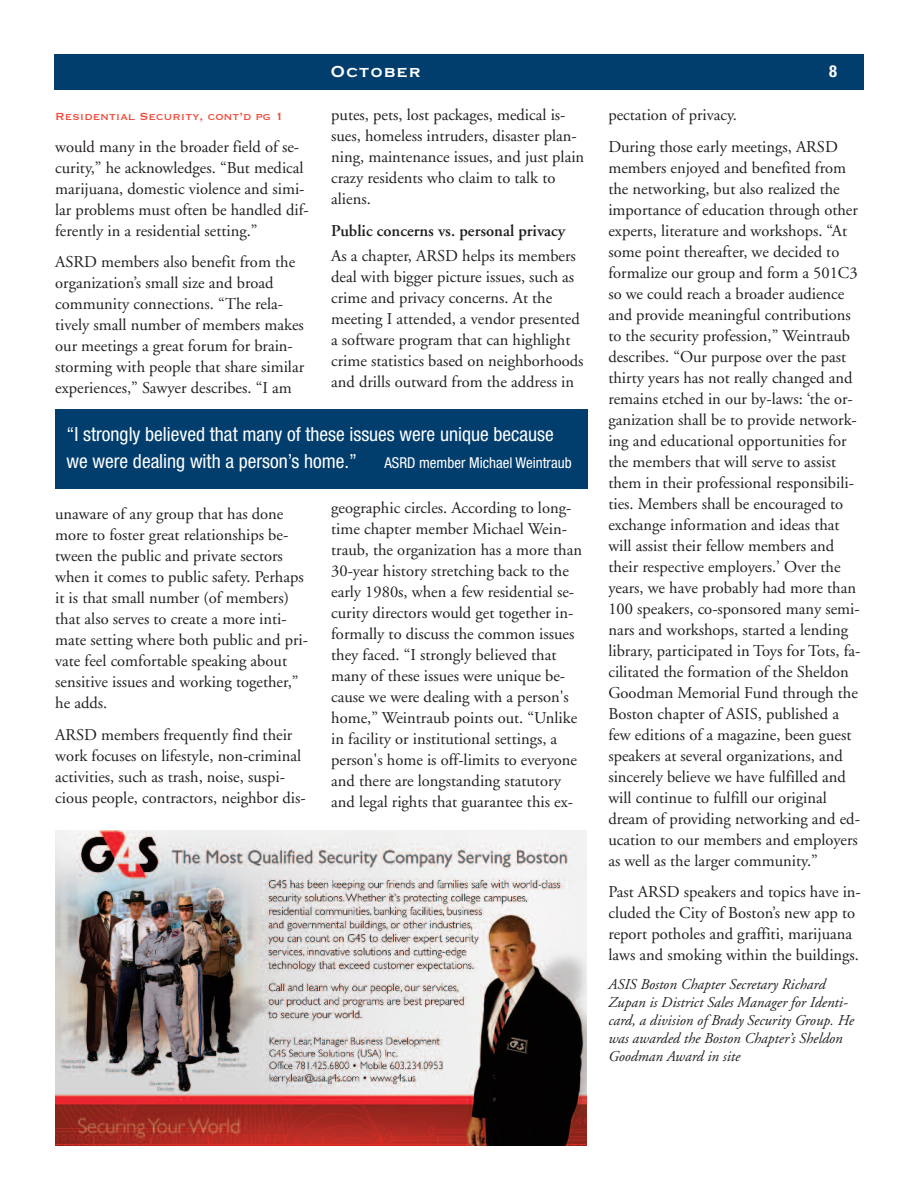
<style>
.page{position:relative;width:918px;height:1188px;background:#fff}
.page>*{position:absolute;margin:0;border:0;box-sizing:border-box;transform-origin:0 0}
.t1{font:condensed 19.5px/27px "Helvetica Neue";color:#fff}
.t2{font:16.5px/21px "Adobe Garamond";color:#231f20}
.t3{font:600 16.5px "Adobe Garamond";color:#231f20}
.t4{font:700 16.5px "Copperplate Gothic";letter-spacing:.1em;color:#fff}
.t5{font:700 condensed 16.5px "Helvetica Neue";color:#fff}
.t6{font:italic 15px/18px "Adobe Garamond";color:#231f20}
.t7{font:condensed 15px "Helvetica Neue";color:#fff}
.t8{font:13.5px "Copperplate";color:#ef4d3c}
</style>
<div class="page">
<div style="left:54px;top:54px;width:810px;height:36px;background:#013e6e"></div>
<img style="left:55px;top:830px;width:532px;height:315px">
<div style="left:55px;top:410px;width:532px;height:79px;background:#013e6e"></div>
<p class="t4" style="left:331px;top:62px;width:91px">October</p>
<p class="t5" style="left:829px;top:65px;width:9px">8</p>
<p class="t8" style="left:55px;top:107px;width:230px">Residential Security, cont’d pg 1</p>
<p class="t2" style="left:55px;top:137px;width:255px">would many in the broader field of se&shy;curity,” he acknowledges. “But medical marijuana, domestic violence and simi&shy;lar problems must often be handled dif&shy;ferently in a residential setting.”</p>
<p class="t2" style="left:55px;top:253px;width:251px">ASRD members also benefit from the organization’s small size and broad community connections. “The rela&shy;tively small number of members makes our meetings a great forum for brain&shy;storming with people that share similar experiences,” Sawyer describes. “I am</p>
<p class="t2" style="left:331px;top:106px;width:255px">putes, pets, lost packages, medical is&shy;sues, homeless intruders, disaster plan&shy;ning, maintenance issues, and just plain crazy residents who claim to talk to aliens.</p>
<p class="t3" style="left:331px;top:224px;width:235px">Public concerns vs. personal privacy</p>
<p class="t2" style="left:331px;top:247px;width:254px">As a chapter, ARSD helps its members deal with bigger picture issues, such as crime and privacy concerns. At the meeting I attended, a vendor presented a software program that can highlight crime statistics based on neighborhoods and drills outward from the address in</p>
<p class="t1" style="left:67px;top:422px;width:489px">“I strongly believed that many of these issues were unique because we were dealing with a person’s home.”</p>
<p class="t7" style="left:384px;top:458px;width:189px">ASRD member Michael Weintraub</p>
<p class="t2" style="left:55px;top:505px;width:254px">unaware of any group that has done more to foster great relationships be&shy;tween the public and private sectors when it comes to public safety. Perhaps it is that small number (of members) that also serves to create a more inti&shy;mate setting where both public and pri&shy;vate feel comfortable speaking about sensitive issues and working together,” he adds.</p>
<p class="t2" style="left:55px;top:726px;width:252px">ARSD members frequently find their work focuses on lifestyle, non-criminal activities, such as trash, noise, suspi&shy;cious people, contractors, neighbor dis-</p>
<p class="t2" style="left:331px;top:499px;width:252px">geographic circles. According to long&shy;time chapter member Michael Wein&shy;traub, the organization has a more than 30-year history stretching back to the early 1980s, when a few residential se&shy;curity directors would get together in&shy;formally to discuss the common issues they faced. “I strongly believed that many of these issues were unique be&shy;cause we were dealing with a person's home,” Weintraub points out. “Unlike in facility or institutional settings, a person's home is off-limits to everyone and there are longstanding statutory and legal rights that guarantee this ex-</p>
<p class="t2" style="left:608px;top:100px;width:231px;line-height:31.8px">pectation of privacy.<br>During those early meetings, ARSD</p>
<p class="t2" style="left:608px;top:158px;width:254px">members enjoyed and benefited from the networking, but also realized the importance of education through other experts, literature and workshops. “At some point thereafter, we decided to formalize our group and form a 501C3 so we could reach a broader audience and provide meaningful contributions to the security profession,” Weintraub describes. “Our purpose over the past thirty years has not really changed and remains etched in our by-laws: ‘the or&shy;ganization shall be to provide network&shy;ing and educational opportunities for the members that will serve to assist them in their professional responsibili&shy;ties. Members shall be encouraged to exchange information and ideas that will assist their fellow members and their respective employers.’ Over the years, we have probably had more than 100 speakers, co-sponsored many semi&shy;nars and workshops, started a lending library, participated in Toys for Tots, fa&shy;cilitated the formation of the Sheldon Goodman Memorial Fund through the Boston chapter of ASIS, published a few editions of a magazine, been guest speakers at several organizations, and sincerely believe we have fulfilled and will continue to fulfill our original dream of providing networking and ed&shy;ucation to our members and employers as well as the larger community.”</p>
<p class="t2" style="left:608px;top:883px;width:254px">Past ARSD speakers and topics have in&shy;cluded the City of Boston’s new app to report potholes and graffiti, marijuana laws and smoking within the buildings.</p>
<p class="t6" style="left:608px;top:977px;width:247px">ASIS Boston Chapter Secretary Richard Zupan is District Sales Manager for Identi&shy;card, a division of Brady Security Group. He was awarded the Boston Chapter’s Sheldon Goodman Award in site</p>
</div>
